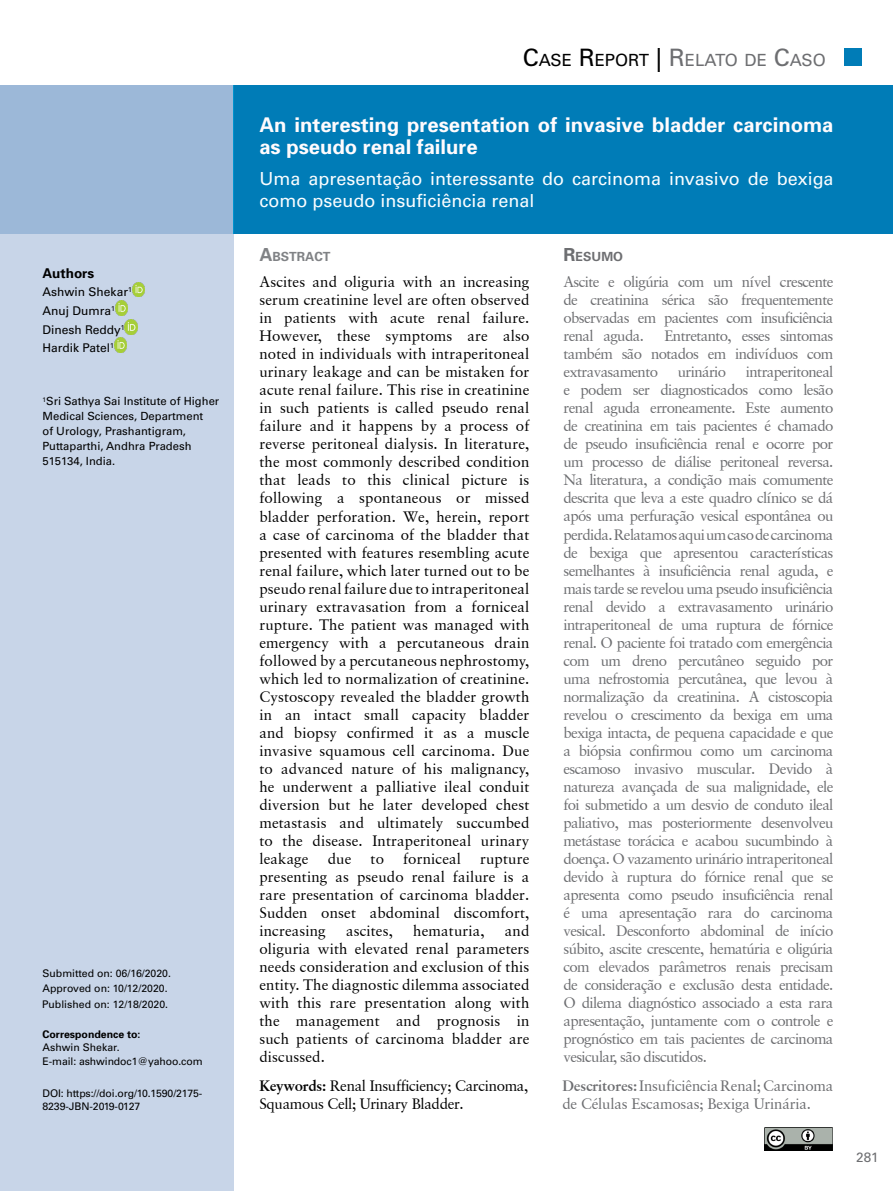
<style>
.page{position:relative;width:893px;height:1191px;background:#fff}
.page>*{position:absolute;margin:0;border:0;box-sizing:border-box;transform-origin:0 0}
.t1{font:20.25px/22.5px "Univers 65 Bold";color:#fffbfd}
.t2{font:18px/21.6px "Univers LT Std";color:#fafdff}
.t3{font:16.8px "Univers LT Std";color:#6d6e71}
.t4{font:15px/18px "Garamond Retrospective S Si";letter-spacing:-.04em;color:#6d6e71;text-align:justify}
.t5{font:15px/18px "Garamond Retrospective S Si";letter-spacing:.01em;color:#000;text-align:justify}
.t6{font:15px/18px "Garamond Retrospective S Si";letter-spacing:-.01em;color:#6d6e71}
.t7{font:15px/18px "Garamond Retrospective S Si";letter-spacing:-.02em;color:#000}
.t8{font:13.5px "Univers 65 Bold";color:#000}
.t9{font:13.5px "Univers LT Std";color:#6d6e71}
.t10{font:12.6px "Univers 65 Bold";color:#808285}
.t11{font:12.6px "Univers 65 Bold";color:#6d6e71}
.t12{font:12px/18.6px "Univers LT Std";color:#000}
.t13{font:11.25px/15px "Univers LT Std";color:#000}
.t14{font:10.5px/15.6px "Univers LT Std";letter-spacing:-.01em;color:#000}
.t15{font:10.5px "Univers 65 Bold";color:#000}
.s1{font-size:24px;color:#000}
.s2{color:#000}
.s3{font-size:24px}
.s4{font-size:18px}
.s5{font-weight:700}
</style>
<div class="page">
<div style="left:0;top:234px;width:234px;height:957px;background:#c8d5e8"></div>
<div style="left:234px;top:85px;width:659px;height:149px;background:#007cb7"></div>
<div style="left:0;top:85px;width:234px;height:149px;background:#9cb8d8"></div>
<div style="left:844px;top:49px;width:17px;height:17px;background:#007cb7"></div>
<img style="left:132px;top:282px;width:13px;height:15px">
<img style="left:115px;top:301px;width:13px;height:14px">
<img style="left:125px;top:319px;width:13px;height:15px">
<img style="left:114px;top:338px;width:13px;height:15px">
<img style="left:764px;top:1127px;width:68px;height:23px">
<p class="t8" style="left:43px;top:265px;width:53px">Authors</p>
<p class="t12" style="left:43px;top:283px;width:91px">Ashwin Shekar<sup>1<br></sup>Anuj Dumra<sup>1<br></sup>Dinesh Reddy<sup>1<br></sup>Hardik Patel<sup>1</sup></p>
<p class="t13" style="left:43px;top:394px;width:178px"><sup>1</sup>Sri Sathya Sai Institute of Higher<br>Medical Sciences, Department<br>of Urology, Prashantigram,<br>Puttaparthi, Andhra Pradesh<br>515134, India.</p>
<p class="t14" style="left:43px;top:965px;width:130px">Submitted on: 06/16/2020.<br>Approved on: 10/12/2020.</p>
<p class="t15" style="left:43px;top:1027px;width:100px">Correspondence to:</p>
<p class="t14" style="left:43px;top:1040px;width:162px;line-height:13.5px">Ashwin Shekar.<br>E-mail: ashwindoc1@yahoo.com</p>
<p class="t14" style="left:42px;top:997px;width:128px">Published on: 12/18/2020.</p>
<p class="t14" style="left:43px;top:1087px;width:161px;line-height:12.6px">DOI: https://doi.org/10.1590/2175-<br>8239-JBN-2019-0127</p>
<p class="t3" style="left:523px;top:50px;width:305px"><span class="s1">C</span><span class="s2">ASE</span> <span class="s1">R</span><span class="s2">EPORT</span> <span class="s1">|</span> <span class="s3">R</span>ELATO DE <span class="s3">C</span>ASO</p>
<h1 class="t1" style="left:259px;top:113px;width:576px">An interesting presentation of invasive bladder carcinoma as pseudo renal failure</h1>
<p class="t2" style="left:259px;top:168px;width:576px">Uma apresentação interessante do carcinoma invasivo de bexiga como pseudo insuficiência renal</p>
<p class="t10" style="left:259px;top:249px;width:73px"><span class="s4">A</span>BSTRACT</p>
<p class="t5" style="left:259px;top:273px;width:272px">Ascites and oliguria with an increasing serum creatinine level are often observed in patients with acute renal failure.<br>However, these symptoms are also noted in individuals with intraperitoneal urinary leakage and can be mistaken for acute renal failure. This rise in creatinine in such patients is called pseudo renal failure and it happens by a process of reverse peritoneal dialysis. In literature, the most commonly described condition that leads to this clinical picture is following a spontaneous or missed bladder perforation. We, herein, report a case of carcinoma of the bladder that presented with features resembling acute renal failure, which later turned out to be pseudo renal failure due to intraperitoneal urinary extravasation from a forniceal rupture. The patient was managed with emergency with a percutaneous drain followed by a percutaneous nephrostomy, which led to normalization of creatinine.<br>Cystoscopy revealed the bladder growth in an intact small capacity bladder and biopsy confirmed it as a muscle invasive squamous cell carcinoma. Due to advanced nature of his malignancy, he underwent a palliative ileal conduit diversion but he later developed chest metastasis and ultimately succumbed to the disease. Intraperitoneal urinary leakage</p>
<p class="t5" style="left:328px;top:849px;width:25px">due</p>
<p class="t5" style="left:371px;top:849px;width:15px">to</p>
<p class="t5" style="left:403px;top:849px;width:59px">forniceal</p>
<p class="t5" style="left:259px;top:849px;width:272px;text-indent:221px">rupture presenting as pseudo renal failure is a rare presentation of carcinoma bladder.<br>Sudden onset abdominal discomfort, increasing</p>
<p class="t5" style="left:259px;top:921px;width:272px;text-indent:246px">and oliguria with elevated renal parameters needs consideration and exclusion of this entity. The diagnostic dilemma associated with this rare presentation along with the management and prognosis in such patients of carcinoma bladder are discussed.</p>
<p class="t5" style="left:346px;top:921px;width:48px">ascites,</p>
<p class="t5" style="left:413px;top:921px;width:73px">hematuria,</p>
<p class="t7" style="left:259px;top:1076px;width:270px"><span class="s5">Keywords:</span> Renal Insufficiency; Carcinoma,<br>Squamous Cell; Urinary Bladder.</p>
<p class="t11" style="left:563px;top:249px;width:61px"><span class="s4">R</span>ESUMO</p>
<p class="t4" style="left:563px;top:273px;width:272px">Ascite e oligúria com um nível crescente de creatinina sérica são frequentemente observadas em pacientes com insuficiência renal aguda.</p>
<p class="t4" style="left:563px;top:327px;width:271px;text-indent:101px">Entretanto, esses sintomas também são notados em indivíduos com extravasamento</p>
<p class="t4" style="left:563px;top:363px;width:272px;text-indent:183px">intraperitoneal e podem ser diagnosticados como lesão renal aguda erroneamente. Este aumento de creatinina em tais pacientes é chamado de pseudo insuficiência renal e ocorre por um processo de diálise peritoneal reversa.<br>Na literatura, a condição mais comumente descrita que leva a este quadro clínico se dá após uma perfuração vesical espontânea ou perdida. Relatamos aqui um caso de carcinoma de bexiga que apresentou características semelhantes à insuficiência renal aguda, e mais tarde se revelou uma pseudo insuficiência renal devido a extravasamento urinário intraperitoneal de uma ruptura de fórnice renal. O paciente foi tratado com emergência com um dreno percutâneo seguido por uma nefrostomia percutânea, que levou à normalização da creatinina. A cistoscopia revelou o crescimento da bexiga em uma bexiga intacta, de pequena capacidade e que a biópsia confirmou como um carcinoma escamoso invasivo muscular. Devido à natureza avançada de sua malignidade, ele foi submetido a um desvio de conduto ileal paliativo, mas posteriormente desenvolveu metástase torácica e acabou sucumbindo à doença. O vazamento urinário intraperitoneal devido à ruptura do fórnice renal que se apresenta como pseudo insuficiência renal é uma apresentação rara do carcinoma vesical. Desconforto abdominal de início súbito, ascite crescente, hematúria e oligúria com elevados parâmetros renais precisam de consideração e exclusão desta entidade.<br>O dilema diagnóstico associado a esta rara apresentação, juntamente com o controle e prognóstico em tais pacientes de carcinoma vesicular, são discutidos.</p>
<p class="t4" style="left:678px;top:363px;width:50px">urinário</p>
<p class="t6" style="left:562px;top:1076px;width:273px"><span class="s5">Descritores:</span> Insuficiência Renal; Carcinoma de Células Escamosas; Bexiga Urinária.</p>
<p class="t9" style="left:856px;top:1149px;width:24px">281</p>
</div>
